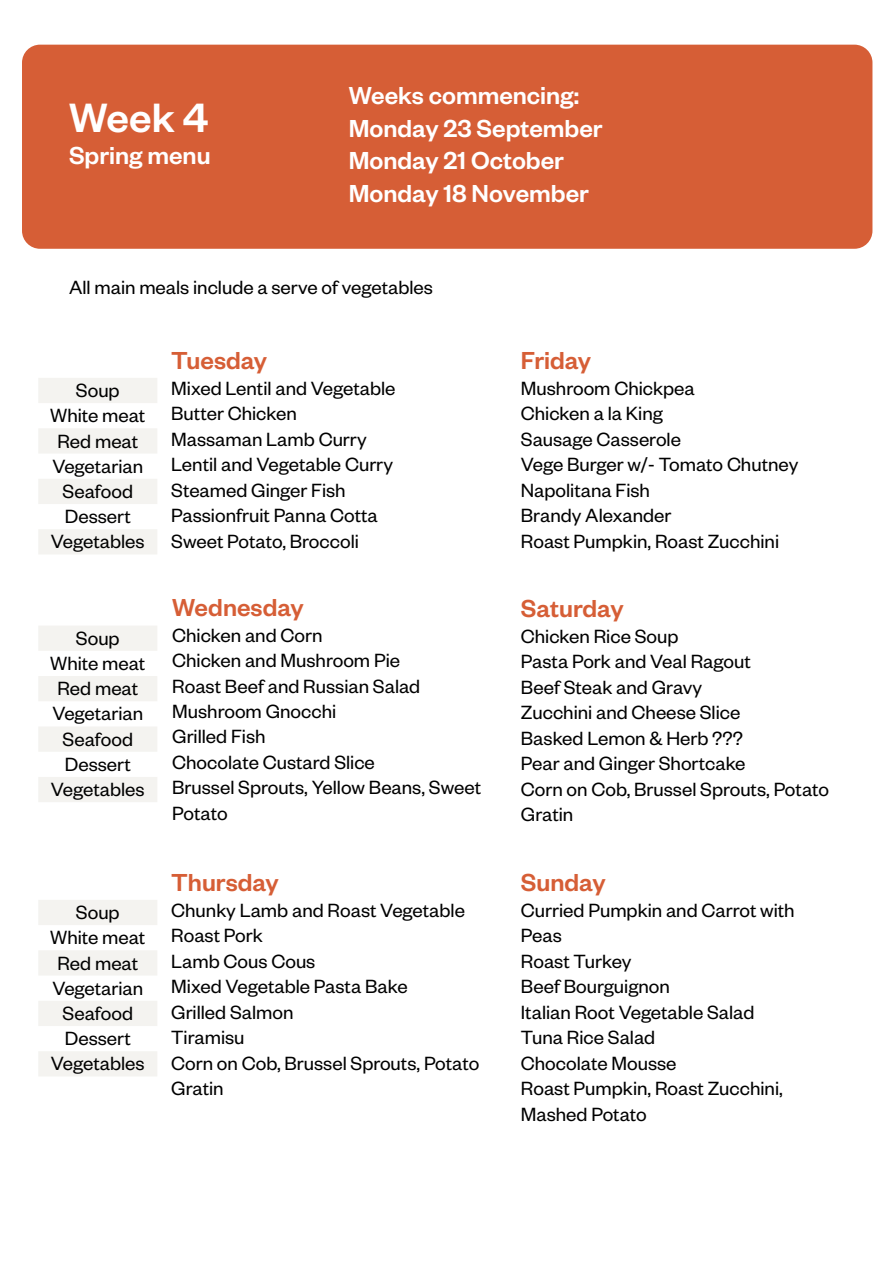
<style>
.page{position:relative;width:893px;height:1263px;background:#fff}
.page>*{position:absolute;margin:0;border:0;box-sizing:border-box;transform-origin:0 0}
.t1{font:500 45px "Founders Grotesk";color:#fff}
.t2{font:500 27px/32.4px "Founders Grotesk";color:#fff}
.t3{font:500 27px "Founders Grotesk";color:#d65e36}
.t4{font:21px/25.5px "Founders Grotesk";color:#000}
</style>
<div class="page">
<div style="left:22px;top:45px;width:850px;height:204px;background:#d65e36;border-radius:18px"></div>
<svg style="left:38px;top:378px;width:119px;height:176px"></svg>
<svg style="left:38px;top:626px;width:119px;height:176px"></svg>
<svg style="left:38px;top:900px;width:119px;height:176px"></svg>
<h1 class="t1" style="left:69px;top:89px;width:141px">Week 4</h1>
<p class="t2" style="left:69px;top:138px;width:143px">Spring menu</p>
<p class="t2" style="left:349px;top:78px;width:255px">Weeks commencing:<br>Monday 23 September<br>Monday 21 October<br>Monday 18 November</p>
<p class="t4" style="left:69px;top:273px;width:365px">All main meals include a serve of vegetables</p>
<p class="t4" style="left:50px;top:377px;width:97px;text-align:center">Soup<br>White meat<br>Red meat<br>Vegetarian<br>Seafood<br>Dessert<br>Vegetables</p>
<p class="t4" style="left:50px;top:624px;width:97px;text-align:center">Soup<br>White meat<br>Red meat<br>Vegetarian<br>Seafood<br>Dessert<br>Vegetables</p>
<p class="t4" style="left:50px;top:899px;width:97px;text-align:center">Soup<br>White meat<br>Red meat<br>Vegetarian<br>Seafood<br>Dessert<br>Vegetables</p>
<p class="t3" style="left:171px;top:344px;width:97px">Tuesday</p>
<p class="t4" style="left:171px;top:374px;width:226px">Mixed Lentil and Vegetable<br>Butter Chicken<br>Massaman Lamb Curry<br>Lentil and Vegetable Curry<br>Steamed Ginger Fish<br>Passionfruit Panna Cotta<br>Sweet Potato, Broccoli</p>
<p class="t3" style="left:172px;top:590px;width:133px">Wednesday</p>
<p class="t4" style="left:172px;top:621px;width:310px">Chicken and Corn<br>Chicken and Mushroom Pie<br>Roast Beef and Russian Salad<br>Mushroom Gnocchi<br>Grilled Fish<br>Chocolate Custard Slice<br>Brussel Sprouts, Yellow Beans, Sweet<br>Potato</p>
<p class="t3" style="left:171px;top:866px;width:109px">Thursday</p>
<p class="t4" style="left:171px;top:896px;width:310px">Chunky Lamb and Roast Vegetable<br>Roast Pork<br>Lamb Cous Cous<br>Mixed Vegetable Pasta Bake<br>Grilled Salmon<br>Tiramisu<br>Corn on Cob, Brussel Sprouts, Potato<br>Gratin</p>
<p class="t3" style="left:521px;top:344px;width:72px">Friday</p>
<p class="t4" style="left:521px;top:374px;width:279px">Mushroom Chickpea<br>Chicken a la King<br>Sausage Casserole<br>Vege Burger w/- Tomato Chutney<br>Napolitana Fish<br>Brandy Alexander<br>Roast Pumpkin, Roast Zucchini</p>
<p class="t3" style="left:521px;top:591px;width:104px">Saturday</p>
<p class="t4" style="left:521px;top:622px;width:310px">Chicken Rice Soup<br>Pasta Pork and Veal Ragout<br>Beef Steak and Gravy<br>Zucchini and Cheese Slice<br>Basked Lemon &amp; Herb ???<br>Pear and Ginger Shortcake<br>Corn on Cob, Brussel Sprouts, Potato<br>Gratin</p>
<p class="t3" style="left:521px;top:866px;width:86px">Sunday</p>
<p class="t4" style="left:521px;top:896px;width:275px">Curried Pumpkin and Carrot with<br>Peas<br>Roast Turkey<br>Beef Bourguignon<br>Italian Root Vegetable Salad<br>Tuna Rice Salad<br>Chocolate Mousse<br>Roast Pumpkin, Roast Zucchini,<br>Mashed Potato</p>
</div>
